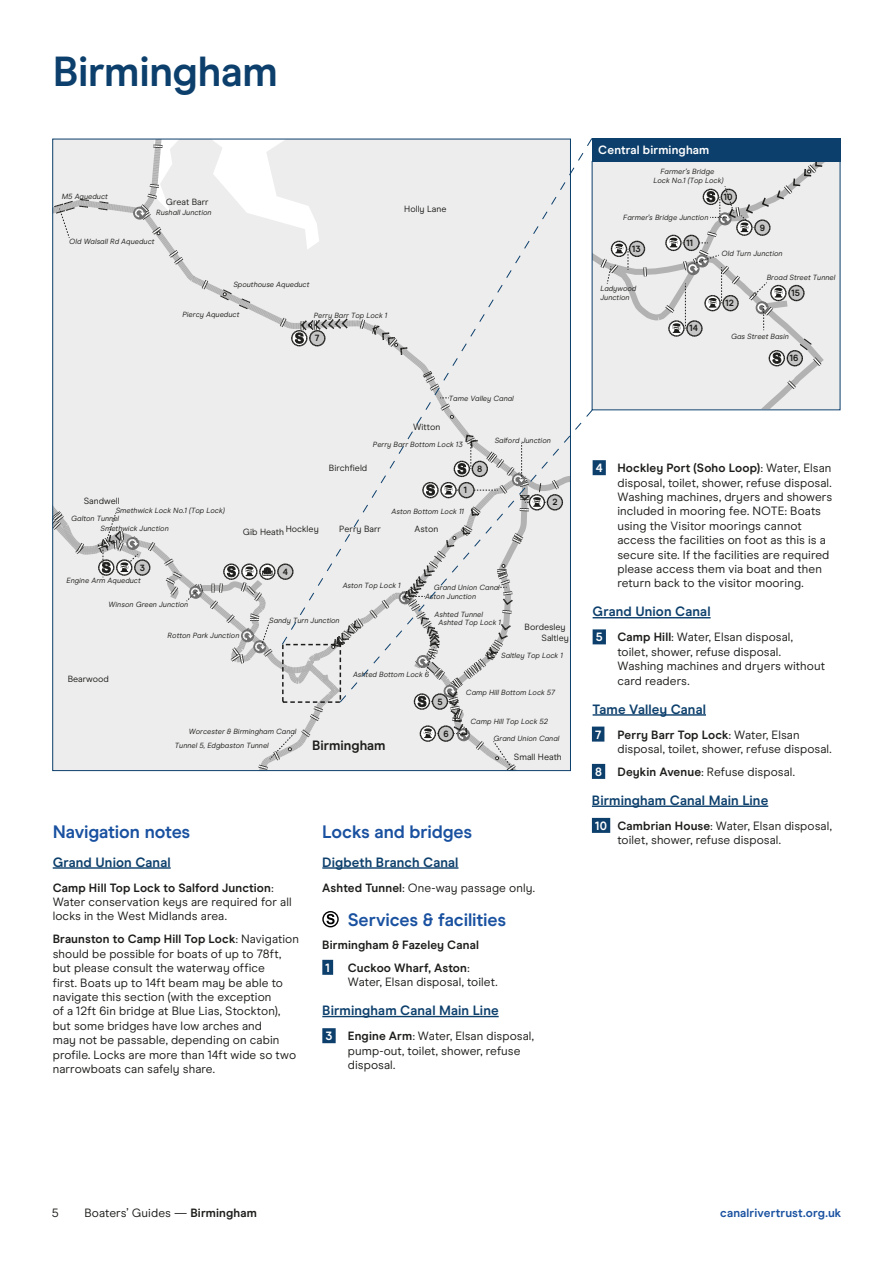
<style>
.page{position:relative;width:893px;height:1263px;background:#fff}
.page>*{position:absolute;margin:0;border:0;box-sizing:border-box;transform-origin:0 0}
.t1{font:700 42px "Modern Era";letter-spacing:-.01em;color:#0c3f6c}
.t2{font:700 18px "Modern Era";letter-spacing:-.01em;color:#1951a0}
.t3{font:700 13.5px "Modern Era";letter-spacing:.005em;color:#0c3f6c}
.t4{font:700 13.5px "Modern Era";color:#1d1d1b}
.t5{font:12px/14.4px "Modern Era";letter-spacing:.005em;color:#1d1d1b}
.t6{font:700 12px "Modern Era";letter-spacing:.01em;color:#1d1d1b}
.t7{font:700 12px "Modern Era";letter-spacing:.01em;color:#1951a0}
.t8{font:700 12px "Modern Era";letter-spacing:.01em;color:#fff}
.t9{font:9px "Modern Era";color:#1d1d1b}
.t10{font:700 9px "Modern Era";color:#1d1d1b}
.t11{font:italic 7.5px/9px "Modern Era";color:#1d1d1b;text-align:center}
.s1{font-weight:700}
.s2{font-weight:700;color:#fff}
</style>
<div class="page">
<svg style="left:55px;top:141px;width:514px;height:628px;background:#e8e7e7"></svg>
<hr style="left:53px;top:867px;width:118px;height:2px;background:#0c3f6c">
<hr style="left:322px;top:867px;width:136px;height:2px;background:#0c3f6c">
<div style="left:322px;top:960px;width:11px;height:15px;background:#0c3f6c"></div>
<hr style="left:322px;top:1016px;width:177px;height:1px;background:#0c3f6c">
<div style="left:322px;top:1028px;width:14px;height:15px;background:#0c3f6c"></div>
<svg style="left:323px;top:912px;width:15px;height:15px"></svg>
<div style="left:322px;top:911px;width:17px;height:16px;border:1px solid #000;border-radius:50%"></div>
<svg style="left:326px;top:914px;width:9px;height:10px"></svg>
<div style="left:593px;top:460px;width:13px;height:15px;background:#0c3f6c"></div>
<hr style="left:593px;top:617px;width:118px;height:1px;background:#0c3f6c">
<div style="left:593px;top:629px;width:13px;height:15px;background:#0c3f6c"></div>
<hr style="left:593px;top:714px;width:113px;height:2px;background:#0c3f6c">
<div style="left:592px;top:727px;width:12px;height:15px;background:#0c3f6c"></div>
<div style="left:592px;top:764px;width:13px;height:15px;background:#0c3f6c"></div>
<hr style="left:592px;top:805px;width:176px;height:2px;background:#0c3f6c">
<div style="left:592px;top:818px;width:18px;height:15px;background:#0c3f6c"></div>
<svg style="left:594px;top:163px;width:244px;height:245px;background:#e2e2e2"></svg>
<div style="left:592px;top:138px;width:248px;height:23px;background:#0c3f6c"></div>
<div style="left:281px;top:138px;width:312px;height:507px;background:#ededed"></div>
<svg style="left:339px;top:409px;width:254px;height:294px;background:#e4e4e5"></svg>
<h1 class="t1" style="left:53px;top:46px;width:227px">Birmingham</h1>
<p class="t11" style="left:62px;top:192px;width:48px">M5 Aqueduct</p>
<p class="t11" style="left:69px;top:237px;width:87px">Old Walsall Rd Aqueduct</p>
<p class="t9" style="left:166px;top:197px;width:44px">Great Barr</p>
<p class="t11" style="left:156px;top:207px;width:57px">Rushall Junction</p>
<p class="t11" style="left:233px;top:280px;width:78px">Spouthouse Aqueduct</p>
<p class="t11" style="left:182px;top:310px;width:58px">Piercy Aqueduct</p>
<p class="t11" style="left:314px;top:311px;width:75px">Perry Barr Top Lock 1</p>
<p class="t10" style="left:315px;top:333px;width:6px">7</p>
<p class="t9" style="left:404px;top:204px;width:44px">Holly Lane</p>
<p class="t9" style="left:413px;top:422px;width:29px">Witton</p>
<p class="t11" style="left:449px;top:394px;width:66px">Tame Valley Canal</p>
<p class="t11" style="left:373px;top:440px;width:91px">Perry Barr Bottom Lock 13</p>
<p class="t11" style="left:495px;top:436px;width:58px">Salford Junction</p>
<p class="t9" style="left:329px;top:463px;width:40px">Birchfield</p>
<p class="t10" style="left:477px;top:463px;width:7px">8</p>
<p class="t10" style="left:464px;top:485px;width:5px">1</p>
<p class="t9" style="left:84px;top:496px;width:37px">Sandwell</p>
<p class="t11" style="left:116px;top:506px;width:111px">Smethwick Lock No.1 (Top Lock)</p>
<p class="t11" style="left:71px;top:514px;width:49px">Galton Tunnel</p>
<p class="t11" style="left:391px;top:507px;width:74px">Aston Bottom Lock 11</p>
<p class="t10" style="left:552px;top:497px;width:7px">2</p>
<p class="t11" style="left:101px;top:524px;width:70px">Smethwick Junction</p>
<p class="t9" style="left:243px;top:527px;width:77px">Gib Heath Hockley</p>
<p class="t9" style="left:339px;top:524px;width:43px">Perry Barr</p>
<p class="t9" style="left:415px;top:524px;width:25px">Aston</p>
<p class="t10" style="left:140px;top:562px;width:7px">3</p>
<p class="t10" style="left:283px;top:566px;width:7px">4</p>
<p class="t11" style="left:66px;top:576px;width:76px">Engine Arm Aqueduct</p>
<p class="t11" style="left:109px;top:600px;width:81px">Winson Green Junction</p>
<p class="t11" style="left:168px;top:630px;width:73px">Rotton Park Junction</p>
<p class="t9" style="left:68px;top:674px;width:43px">Bearwood</p>
<p class="t11" style="left:343px;top:581px;width:60px">Aston Top Lock 1</p>
<p class="t11" style="left:269px;top:615px;width:72px">Sandy Turn Junction</p>
<p class="t11" style="left:434px;top:583px;width:67px">Grand Union Canal</p>
<p class="t11" style="left:425px;top:592px;width:53px">Aston Junction</p>
<p class="t11" style="left:439px;top:618px;width:64px">Ashted Top Lock 1</p>
<p class="t11" style="left:434px;top:610px;width:50px">Ashted Tunnel</p>
<p class="t9" style="left:525px;top:622px;width:43px">Bordesley</p>
<p class="t9" style="left:542px;top:632px;width:29px">Saltley</p>
<p class="t11" style="left:353px;top:669px;width:78px">Ashted Bottom Lock 6</p>
<p class="t10" style="left:437px;top:696px;width:7px">5</p>
<p class="t11" style="left:501px;top:651px;width:63px">Saltley Top Lock 1</p>
<p class="t11" style="left:466px;top:688px;width:91px">Camp Hill Bottom Lock 57</p>
<p class="t11" style="left:471px;top:717px;width:79px">Camp Hill Top Lock 52</p>
<p class="t11" style="left:189px;top:726px;width:109px">Worcester &amp; Birmingham Canal</p>
<p class="t11" style="left:175px;top:741px;width:95px">Tunnel 5, Edgbaston Tunnel</p>
<p class="t4" style="left:312px;top:737px;width:75px">Birmingham</p>
<p class="t10" style="left:443px;top:728px;width:7px">6</p>
<p class="t11" style="left:494px;top:734px;width:67px">Grand Union Canal</p>
<p class="t9" style="left:514px;top:752px;width:49px">Small Heath</p>
<h2 class="t2" style="left:53px;top:821px;width:139px">Navigation notes</h2>
<p class="t3" style="left:53px;top:854px;width:119px">Grand Union Canal</p>
<p class="t5" style="left:53px;top:880px;width:240px"><span class="s1">Camp Hill Top Lock to Salford Junction</span>:<br>Water conservation keys are required for all locks in the West Midlands area.</p>
<p class="t5" style="left:53px;top:932px;width:248px"><span class="s1">Braunston to Camp Hill Top Lock</span>: Navigation should be possible for boats of up to 78ft, but please consult the waterway office<br>first. Boats up to 14ft beam may be able to navigate this section (with the exception<br>of a 12ft 6in bridge at Blue Lias, Stockton), but some bridges have low arches and<br>may not be passable, depending on cabin profile. Locks are more than 14ft wide so two narrowboats can safely share.</p>
<h2 class="t2" style="left:322px;top:821px;width:151px">Locks and bridges</h2>
<p class="t3" style="left:322px;top:854px;width:138px">Digbeth Branch Canal</p>
<p class="t5" style="left:322px;top:880px;width:214px"><span class="s1">Ashted Tunnel</span>: One-way passage only.</p>
<h2 class="t2" style="left:348px;top:909px;width:160px">Services &amp; facilities</h2>
<p class="t6" style="left:322px;top:938px;width:158px">Birmingham &amp; Fazeley Canal</p>
<p class="t8" style="left:326px;top:960px;width:6px">1</p>
<p class="t5" style="left:348px;top:960px;width:151px"><span class="s1">Cuckoo Wharf, Aston</span>:<br>Water, Elsan disposal, toilet.</p>
<p class="t3" style="left:322px;top:1002px;width:178px">Birmingham Canal Main Line</p>
<p class="t8" style="left:326px;top:1029px;width:8px">3</p>
<p class="t5" style="left:348px;top:1029px;width:188px"><span class="s1">Engine Arm</span>: Water, Elsan disposal, pump-out, toilet, shower, refuse disposal.</p>
<p class="t8" style="left:598px;top:143px;width:113px">Central birmingham</p>
<p class="t11" style="left:653px;top:167px;width:71px">Farmer's Bridge<br>Lock No.1 (Top Lock)</p>
<p class="t11" style="left:623px;top:212px;width:87px">Farmer's Bridge Junction</p>
<p class="t11" style="left:722px;top:249px;width:63px">Old Turn Junction</p>
<p class="t11" style="left:600px;top:284px;width:37px;text-align:left">Ladywood<br>Junction</p>
<p class="t10" style="left:724px;top:191px;width:10px">10</p>
<p class="t10" style="left:760px;top:222px;width:7px">9</p>
<p class="t10" style="left:686px;top:237px;width:8px">11</p>
<p class="t10" style="left:632px;top:243px;width:10px">13</p>
<p class="t11" style="left:767px;top:273px;width:70px">Broad Street Tunnel</p>
<p class="t10" style="left:791px;top:288px;width:10px">15</p>
<p class="t10" style="left:725px;top:298px;width:10px">12</p>
<p class="t10" style="left:689px;top:323px;width:10px">14</p>
<p class="t11" style="left:731px;top:331px;width:59px">Gas Street Basin</p>
<p class="t10" style="left:790px;top:353px;width:10px">16</p>
<p class="t5" style="left:617px;top:461px;width:216px;text-indent:-22px"><span class="s2">4</span> <span class="s1">Hockley Port (Soho Loop)</span>: Water, Elsan disposal, toilet, shower, refuse disposal.<br>Washing machines, dryers and showers included in mooring fee. NOTE: Boats using the Visitor moorings cannot access the facilities on foot as this is a secure site. If the facilities are required please access them via boat and then return back to the visitor mooring.</p>
<p class="t3" style="left:593px;top:604px;width:119px">Grand Union Canal</p>
<p class="t5" style="left:617px;top:630px;width:209px;text-indent:-22px"><span class="s2">5</span> <span class="s1">Camp Hill</span>: Water, Elsan disposal, toilet, shower, refuse disposal.<br>Washing machines and dryers without card readers.</p>
<p class="t3" style="left:593px;top:701px;width:115px">Tame Valley Canal</p>
<p class="t8" style="left:595px;top:727px;width:8px">7</p>
<p class="t5" style="left:617px;top:727px;width:216px"><span class="s1">Perry Barr Top Lock</span>: Water, Elsan disposal, toilet, shower, refuse disposal.</p>
<p class="t8" style="left:595px;top:765px;width:8px">8</p>
<p class="t5" style="left:617px;top:765px;width:179px"><span class="s1">Deykin Avenue</span>: Refuse disposal.</p>
<p class="t3" style="left:592px;top:792px;width:178px">Birmingham Canal Main Line</p>
<p class="t5" style="left:617px;top:818px;width:216px;text-indent:-22px"><span class="s2">10</span> <span class="s1">Cambrian House</span>: Water, Elsan disposal, toilet, shower, refuse disposal.</p>
<p class="t5" style="left:52px;top:1206px;width:8px">5</p>
<p class="t5" style="left:84px;top:1206px;width:174px">Boaters’ Guides — <span class="s1">Birmingham</span></p>
<p class="t7" style="left:720px;top:1206px;width:123px">canalrivertrust.org.uk</p>
</div>
